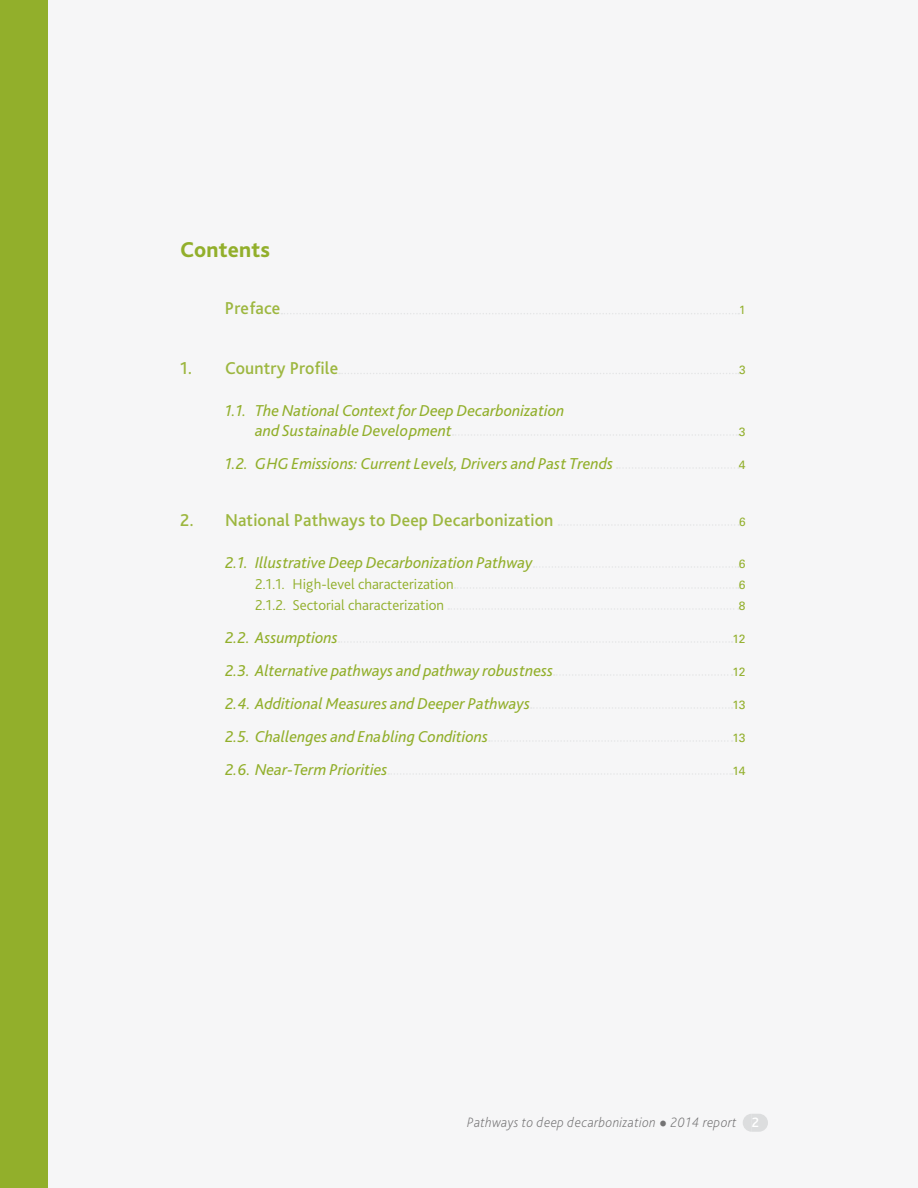
<style>
.page{position:relative;width:918px;height:1188px;background:#fff}
.page>*{position:absolute;margin:0;border:0;box-sizing:border-box;transform-origin:0 0}
.xx_DDPP_Content_titl{font:800 22.5px "Bliss Pro";letter-spacing:.01em;color:#92af2b}
.xx_DDPP_TOC1{font:500 18px "Bliss Pro";letter-spacing:.01em;color:#9db740}
.t1{font:italic 16.5px/19.5px "Bliss Pro";color:#92af2b}
.t2{font:300 15px "Bliss Pro";color:#92af2b}
.xx_DDPP_Footer{font:italic 200 14.25px "Bliss Pro";letter-spacing:.025em;color:#747374}
.xx_DDPP_TOC1-2{font:12px "Univers LT Std";letter-spacing:-.015em;color:#92af2b}
.s1{font-weight:500;font-style:normal;color:#fff}
</style>
<div class="page">
<div style="left:0;top:0;width:917px;height:1188px;background:#f6f6f7"></div>
<div style="left:752px;top:1114px;width:7px;height:18px;background:#dcddde"></div>
<svg style="left:743px;top:1114px;width:9px;height:18px"></svg>
<svg style="left:759px;top:1114px;width:9px;height:18px"></svg>
<div style="left:0;top:0;width:48px;height:1188px;background:#92af2b"></div>
<svg style="left:339px;top:373px;width:400px;height:1px"></svg>
<svg style="left:453px;top:434px;width:286px;height:2px"></svg>
<svg style="left:617px;top:467px;width:122px;height:2px"></svg>
<svg style="left:558px;top:524px;width:181px;height:2px"></svg>
<svg style="left:533px;top:566px;width:206px;height:2px"></svg>
<svg style="left:455px;top:587px;width:284px;height:2px"></svg>
<svg style="left:448px;top:608px;width:291px;height:2px"></svg>
<svg style="left:338px;top:641px;width:395px;height:2px"></svg>
<svg style="left:554px;top:674px;width:179px;height:2px"></svg>
<svg style="left:531px;top:707px;width:202px;height:2px"></svg>
<svg style="left:489px;top:740px;width:244px;height:2px"></svg>
<svg style="left:388px;top:773px;width:345px;height:2px"></svg>
<svg style="left:281px;top:313px;width:458px;height:1px"></svg>
<p class="xx_DDPP_Content_titl" style="left:180px;top:236px;width:91px">Contents</p>
<p class="xx_DDPP_TOC1" style="left:225px;top:297px;width:57px">Preface</p>
<p class="xx_DDPP_TOC1-2" style="left:739px;top:303px;width:8px">1</p>
<p class="xx_DDPP_TOC1" style="left:180px;top:357px;width:160px">1. Country Profile</p>
<p class="xx_DDPP_TOC1-2" style="left:739px;top:363px;width:8px">3</p>
<p class="t1" style="left:255px;top:401px;width:311px;text-indent:-30px">1.1. The National Context for Deep Decarbonization and Sustainable Development</p>
<p class="xx_DDPP_TOC1-2" style="left:739px;top:424px;width:8px">3</p>
<p class="t1" style="left:225px;top:453px;width:390px">1.2. GHG Emissions: Current Levels, Drivers and Past Trends</p>
<p class="xx_DDPP_TOC1-2" style="left:739px;top:457px;width:8px">4</p>
<p class="xx_DDPP_TOC1" style="left:180px;top:509px;width:375px">2. National Pathways to Deep Decarbonization</p>
<p class="xx_DDPP_TOC1-2" style="left:739px;top:514px;width:8px">6</p>
<p class="t1" style="left:225px;top:552px;width:309px">2.1. Illustrative Deep Decarbonization Pathway</p>
<p class="xx_DDPP_TOC1-2" style="left:739px;top:556px;width:8px">6</p>
<p class="t2" style="left:255px;top:574px;width:200px">2.1.1. High-level characterization</p>
<p class="xx_DDPP_TOC1-2" style="left:739px;top:577px;width:8px">6</p>
<p class="t2" style="left:255px;top:595px;width:191px">2.1.2. Sectorial characterization</p>
<p class="xx_DDPP_TOC1-2" style="left:739px;top:598px;width:8px">8</p>
<p class="t1" style="left:225px;top:627px;width:114px">2.2. Assumptions</p>
<p class="xx_DDPP_TOC1-2" style="left:732px;top:631px;width:15px">12</p>
<p class="t1" style="left:225px;top:660px;width:329px">2.3. Alternative pathways and pathway robustness</p>
<p class="xx_DDPP_TOC1-2" style="left:732px;top:664px;width:15px">12</p>
<p class="t1" style="left:225px;top:693px;width:307px">2.4. Additional Measures and Deeper Pathways</p>
<p class="xx_DDPP_TOC1-2" style="left:732px;top:697px;width:15px">13</p>
<p class="t1" style="left:225px;top:726px;width:265px">2.5. Challenges and Enabling Conditions</p>
<p class="xx_DDPP_TOC1-2" style="left:732px;top:730px;width:15px">13</p>
<p class="t1" style="left:225px;top:759px;width:164px">2.6. Near-Term Priorities</p>
<p class="xx_DDPP_TOC1-2" style="left:733px;top:763px;width:14px">14</p>
<p class="xx_DDPP_Footer" style="left:467px;top:1114px;width:293px">Pathways to deep decarbonization 2014 report <span class="s1">2</span></p>
</div>
